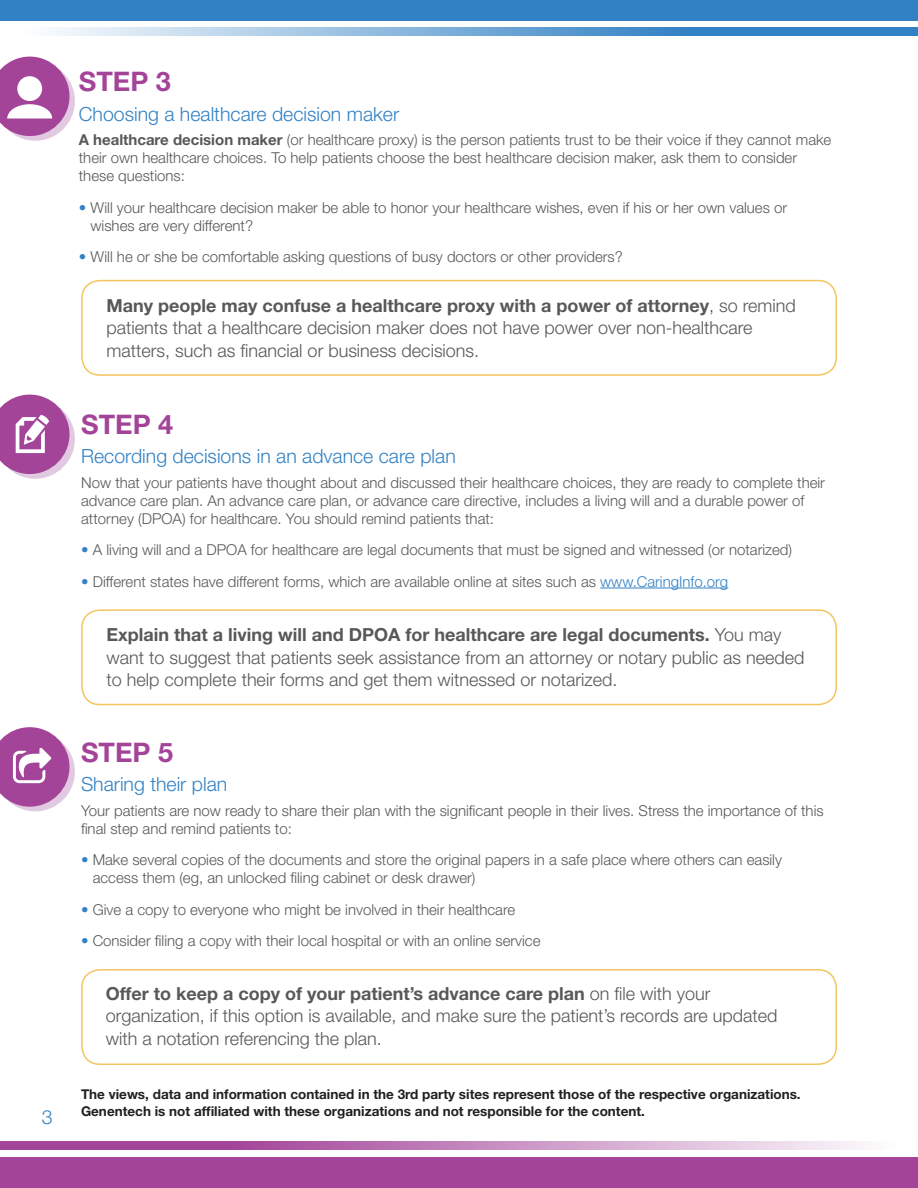
<style>
.page{position:relative;width:918px;height:1188px;background:#fff}
.page>*{position:absolute;margin:0;border:0;box-sizing:border-box;transform-origin:0 0}
.t1{font:700 27px "Helvetica Neue LT Std";color:#a34499}
.t2{font:300 19.5px "Helvetica Neue LT Std";color:#3281c4}
.t3{font:300 18px/22.5px "Helvetica Neue LT Std";color:#57585a}
.t4{font:300 15px/18px "Helvetica Neue LT Std";color:#57585a}
.t5{font:700 13.5px/16.5px "Helvetica Neue LT Std";color:#231f20}
.s1{font-weight:700}
.s2{color:#3281c4}
</style>
<div class="page">
<div style="left:0;top:0;width:918px;height:21px;background:#3281c4"></div>
<svg style="left:53px;top:27px;width:865px;height:9px;background:#79acd8"></svg>
<svg style="left:0;top:1141px;width:863px;height:8px;background:#c284bc"></svg>
<div style="left:0;top:1158px;width:918px;height:30px;background:#a34499"></div>
<div style="left:81px;top:280px;width:756px;height:96px;border:2px solid #f4c45f;border-radius:18px"></div>
<div style="left:81px;top:609px;width:756px;height:96px;border:2px solid #f4c45f;border-radius:18px"></div>
<div style="left:81px;top:969px;width:756px;height:96px;border:2px solid #f4c45f;border-radius:18px"></div>
<hr style="left:600px;top:588px;width:128px;height:1px;background:#3281c4">
<svg style="left:0;top:395px;width:75px;height:84px"></svg>
<svg style="left:0;top:727px;width:75px;height:84px"></svg>
<svg style="left:0;top:57px;width:75px;height:84px"></svg>
<div style="left:17px;top:76px;width:25px;height:25px;background:#fff;border-radius:50%"></div>
<h2 class="t2" style="left:42px;top:1105px;width:12px">3</h2>
<h1 class="t1" style="left:79px;top:65px;width:94px">STEP 3</h1>
<h2 class="t2" style="left:79px;top:102px;width:322px">Choosing a healthcare decision maker</h2>
<p class="t4" style="left:79px;top:131px;width:754px"><span class="s1">A healthcare decision maker</span> (or healthcare proxy) is the person patients trust to be their voice if they cannot make their own healthcare choices. To help patients choose the best healthcare decision maker, ask them to consider these questions:</p>
<p class="t4" style="left:91px;top:198px;width:698px;text-indent:-12px"><span class="s2">•</span> Will your healthcare decision maker be able to honor your healthcare wishes, even if his or her own values or wishes are very different?</p>
<p class="t4" style="left:79px;top:248px;width:546px"><span class="s2">•</span> Will he or she be comfortable asking questions of busy doctors or other providers?</p>
<p class="t3" style="left:107px;top:293px;width:691px"><span class="s1">Many people may confuse a healthcare proxy with a power of attorney</span>, so remind patients that a healthcare decision maker does not have power over non-healthcare matters, such as financial or business decisions.</p>
<h1 class="t1" style="left:81px;top:407px;width:94px">STEP 4</h1>
<h2 class="t2" style="left:81px;top:444px;width:376px">Recording decisions in an advance care plan</h2>
<p class="t4" style="left:81px;top:473px;width:745px">Now that your patients have thought about and discussed their healthcare choices, they are ready to complete their advance care plan. An advance care plan, or advance care directive, includes a living will and a durable power of attorney (DPOA) for healthcare. You should remind patients that:</p>
<p class="t4" style="left:81px;top:540px;width:713px"><span class="s2">•</span> A living will and a DPOA for healthcare are legal documents that must be signed and witnessed (or notarized)</p>
<p class="t4" style="left:81px;top:572px;width:649px"><span class="s2">•</span> Different states have different forms, which are available online at sites such as <span class="s2">www.CaringInfo.org</span></p>
<p class="t3" style="left:107px;top:623px;width:699px"><span class="s1">Explain that a living will and DPOA for healthcare are legal documents.</span> You may want to suggest that patients seek assistance from an attorney or notary public as needed to help complete their forms and get them witnessed or notarized.</p>
<h1 class="t1" style="left:81px;top:735px;width:94px">STEP 5</h1>
<h2 class="t2" style="left:81px;top:772px;width:148px">Sharing their plan</h2>
<p class="t4" style="left:81px;top:801px;width:744px">Your patients are now ready to share their plan with the significant people in their lives. Stress the importance of this final step and remind patients to:</p>
<p class="t4" style="left:93px;top:851px;width:691px;text-indent:-12px"><span class="s2">•</span> Make several copies of the documents and store the original papers in a safe place where others can easily access them (eg, an unlocked filing cabinet or desk drawer)</p>
<p class="t4" style="left:81px;top:900px;width:436px"><span class="s2">•</span> Give a copy to everyone who might be involved in their healthcare</p>
<p class="t4" style="left:81px;top:932px;width:461px"><span class="s2">•</span> Consider filing a copy with their local hospital or with an online service</p>
<p class="t3" style="left:106px;top:982px;width:673px"><span class="s1">Offer to keep a copy of your patient’s advance care plan</span> on file with your organization, if this option is available, and make sure the patient’s records are updated with a notation referencing the plan.</p>
<p class="t5" style="left:81px;top:1086px;width:721px">The views, data and information contained in the 3rd party sites represent those of the respective organizations.<br>Genentech is not affiliated with these organizations and not responsible for the content.</p>
</div>
